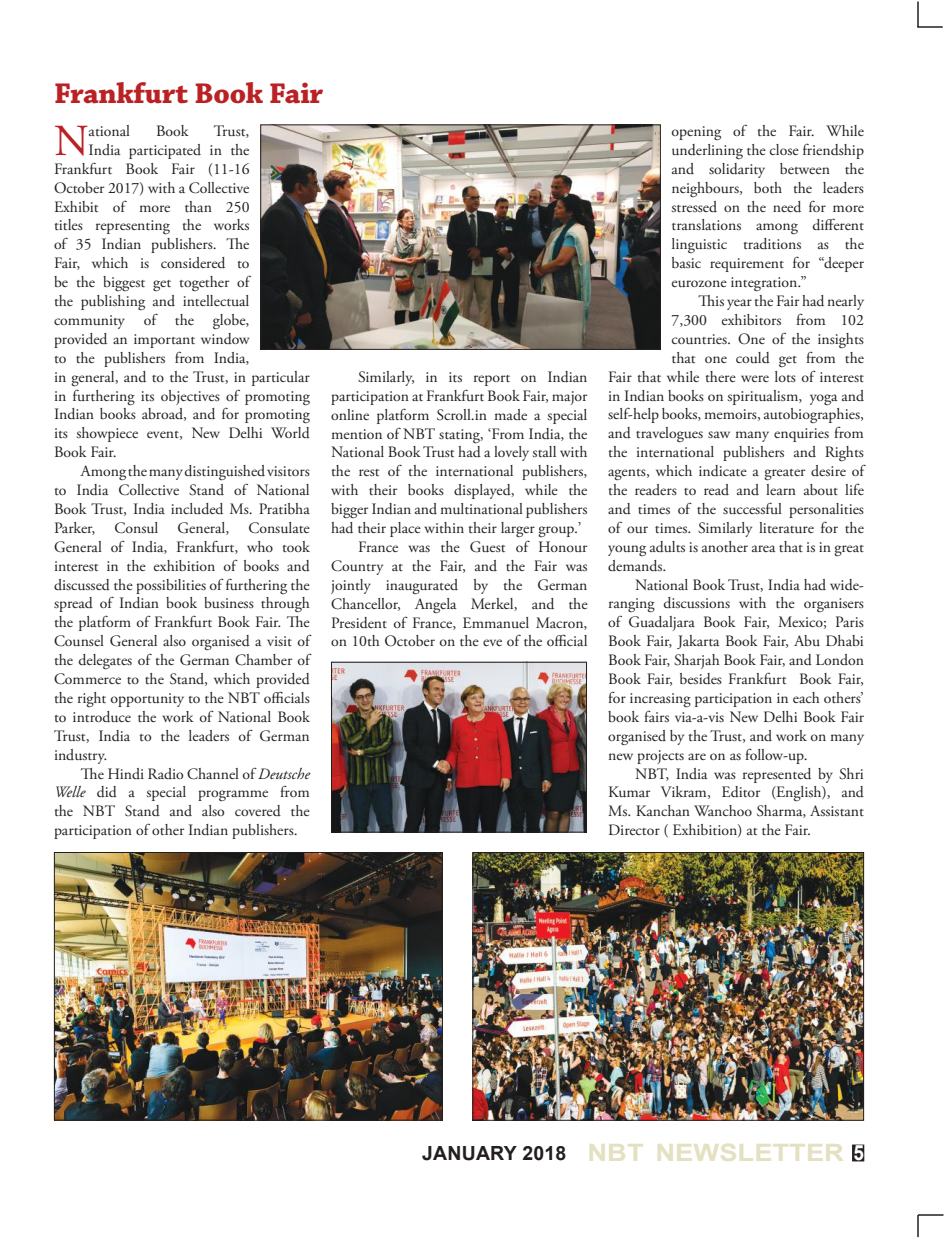
<style>
.page{position:relative;width:945px;height:1242px;background:#fff}
.page>*{position:absolute;margin:0;border:0;box-sizing:border-box;transform-origin:0 0}
.t1{font:44.25px "Adobe Garamond Pro";color:#ba2124}
.t2{font:700 30px "Chaparral Pro";letter-spacing:-.01em;color:#ba2124}
.t3{font:700 24px "Arial";color:#e4e0c2;scale:1.14 1}
.t4{font:15.75px/18.9px "Adobe Garamond Pro";color:#241f1f;text-align:justify}
.s1{font-style:italic}
.s2{font-size:19.5px;color:#241f1f}
.s3{font-size:21px;color:#fff}
</style>
<div class="page">
<div style="left:854px;top:1146px;width:9px;height:14px;background:#241f1f"></div>
<div style="left:852px;top:1145px;width:12px;height:16px;border:3px solid #241f1f"></div>
<hr style="left:917px;top:1215px;width:2px;height:22px;background:#241f1f">
<hr style="left:918px;top:1214px;width:26px;height:2px;background:#241f1f">
<hr style="left:917px;top:2px;width:2px;height:25px;background:#241f1f">
<hr style="left:917px;top:26px;width:26px;height:2px;background:#241f1f">
<img style="left:262px;top:126px;width:397px;height:222px">
<div style="left:260px;top:124px;width:401px;height:226px;border:1px solid #241f1f"></div>
<img style="left:56px;top:854px;width:385px;height:265px">
<div style="left:54px;top:852px;width:389px;height:269px;border:1px solid #241f1f"></div>
<img style="left:474px;top:854px;width:388px;height:265px">
<div style="left:472px;top:852px;width:392px;height:269px;border:1px solid #241f1f"></div>
<img style="left:333px;top:664px;width:252px;height:166px">
<div style="left:331px;top:662px;width:256px;height:170px;border:1px solid #241f1f"></div>
<h2 class="t2" style="left:54px;top:76px;width:271px">Frankfurt Book Fair</h2>
<h1 class="t1" style="left:54px;top:114px;width:36px">N</h1>
<p class="t4" style="left:89px;top:122px;width:43px">ational</p>
<p class="t4" style="left:156px;top:122px;width:34px">Book</p>
<p class="t4" style="left:214px;top:122px;width:37px">Trust,</p>
<p class="t4" style="left:89px;top:141px;width:162px">India participated in the</p>
<p class="t4" style="left:54px;top:160px;width:197px">Frankfurt Book Fair (11-16</p>
<p class="t4" style="left:54px;top:179px;width:197px">October 2017) with a Collective</p>
<p class="t4" style="left:54px;top:198px;width:197px">Exhibit of more than 250</p>
<p class="t4" style="left:54px;top:217px;width:197px">titles representing the works</p>
<p class="t4" style="left:54px;top:235px;width:197px">of 35 Indian publishers. The</p>
<p class="t4" style="left:54px;top:254px;width:197px">Fair, which is considered to</p>
<p class="t4" style="left:54px;top:273px;width:197px">be the biggest get together of</p>
<p class="t4" style="left:54px;top:292px;width:197px">the publishing and intellectual</p>
<p class="t4" style="left:54px;top:311px;width:197px">community of the globe,</p>
<p class="t4" style="left:54px;top:330px;width:197px">provided an important window</p>
<p class="t4" style="left:54px;top:349px;width:197px">to the publishers from India,</p>
<p class="t4" style="left:54px;top:368px;width:257px">in general, and to the Trust, in particular</p>
<p class="t4" style="left:54px;top:387px;width:257px">in furthering its objectives of promoting</p>
<p class="t4" style="left:54px;top:406px;width:257px">Indian books abroad, and for promoting</p>
<p class="t4" style="left:54px;top:424px;width:257px">its showpiece event, New Delhi World</p>
<p class="t4" style="left:54px;top:443px;width:64px">Book Fair.</p>
<p class="t4" style="left:81px;top:462px;width:230px">Among the many distinguished visitors</p>
<p class="t4" style="left:54px;top:481px;width:257px">to India Collective Stand of National</p>
<p class="t4" style="left:54px;top:500px;width:257px">Book Trust, India included Ms. Pratibha</p>
<p class="t4" style="left:54px;top:519px;width:257px">Parker, Consul General, Consulate</p>
<p class="t4" style="left:54px;top:538px;width:257px">General of India, Frankfurt, who took</p>
<p class="t4" style="left:54px;top:557px;width:257px">interest in the exhibition of books and</p>
<p class="t4" style="left:54px;top:576px;width:257px">discussed the possibilities of furthering the</p>
<p class="t4" style="left:54px;top:595px;width:257px">spread of Indian book business through</p>
<p class="t4" style="left:54px;top:613px;width:257px">the platform of Frankfurt Book Fair. The</p>
<p class="t4" style="left:54px;top:632px;width:257px">Counsel General also organised a visit of</p>
<p class="t4" style="left:54px;top:651px;width:257px">the delegates of the German Chamber of</p>
<p class="t4" style="left:54px;top:670px;width:257px">Commerce to the Stand, which provided</p>
<p class="t4" style="left:54px;top:689px;width:257px">the right opportunity to the NBT officials</p>
<p class="t4" style="left:54px;top:708px;width:257px">to introduce the work of National Book</p>
<p class="t4" style="left:54px;top:727px;width:257px">Trust, India to the leaders of German</p>
<p class="t4" style="left:54px;top:746px;width:55px">industry.</p>
<p class="t4" style="left:81px;top:765px;width:230px">The Hindi Radio Channel of <span class="s1">Deutsche</span></p>
<p class="t4" style="left:54px;top:784px;width:257px"><span class="s1">Welle</span> did a special programme from</p>
<p class="t4" style="left:54px;top:802px;width:257px">the NBT Stand and also covered the</p>
<p class="t4" style="left:54px;top:821px;width:245px">participation of other Indian publishers.</p>
<p class="t4" style="left:358px;top:368px;width:231px">Similarly, in its report on Indian</p>
<p class="t4" style="left:331px;top:387px;width:258px">participation at Frankfurt Book Fair, major</p>
<p class="t4" style="left:331px;top:406px;width:258px">online platform Scroll.in made a special</p>
<p class="t4" style="left:331px;top:425px;width:258px">mention of NBT stating, ‘From India, the</p>
<p class="t4" style="left:331px;top:444px;width:258px">National Book Trust had a lovely stall with</p>
<p class="t4" style="left:331px;top:462px;width:258px">the rest of the international publishers,</p>
<p class="t4" style="left:331px;top:481px;width:258px">with their books displayed, while the</p>
<p class="t4" style="left:331px;top:500px;width:258px">bigger Indian and multinational publishers</p>
<p class="t4" style="left:331px;top:519px;width:252px">had their place within their larger group.’</p>
<p class="t4" style="left:358px;top:538px;width:231px">France was the Guest of Honour</p>
<p class="t4" style="left:331px;top:557px;width:258px">Country at the Fair, and the Fair was</p>
<p class="t4" style="left:331px;top:576px;width:258px">jointly inaugurated by the German</p>
<p class="t4" style="left:331px;top:595px;width:258px">Chancellor, Angela Merkel, and the</p>
<p class="t4" style="left:331px;top:614px;width:258px">President of France, Emmanuel Macron,</p>
<p class="t4" style="left:331px;top:633px;width:258px">on 10th October on the eve of the official</p>
<p class="t4" style="left:672px;top:122px;width:194px">opening of the Fair. While underlining the close friendship and solidarity between the neighbours, both the leaders stressed on the need for more translations among different linguistic traditions as the basic requirement for “deeper eurozone integration.”</p>
<p class="t4" style="left:699px;top:292px;width:167px">This year the Fair had nearly</p>
<p class="t4" style="left:672px;top:311px;width:194px">7,300 exhibitors from 102</p>
<p class="t4" style="left:672px;top:330px;width:194px">countries. One of the insights</p>
<p class="t4" style="left:672px;top:349px;width:194px">that one could get from the</p>
<p class="t4" style="left:608px;top:368px;width:257px">Fair that while there were lots of interest</p>
<p class="t4" style="left:608px;top:387px;width:257px">in Indian books on spiritualism, yoga and</p>
<p class="t4" style="left:608px;top:406px;width:257px">self-help books, memoirs, autobiographies,</p>
<p class="t4" style="left:608px;top:424px;width:257px">and travelogues saw many enquiries from</p>
<p class="t4" style="left:608px;top:443px;width:257px">the international publishers and Rights</p>
<p class="t4" style="left:608px;top:462px;width:257px">agents, which indicate a greater desire of</p>
<p class="t4" style="left:608px;top:481px;width:257px">the readers to read and learn about life</p>
<p class="t4" style="left:608px;top:500px;width:257px">and times of the successful personalities</p>
<p class="t4" style="left:608px;top:519px;width:257px">of our times. Similarly literature for the</p>
<p class="t4" style="left:608px;top:538px;width:257px">young adults is another area that is in great</p>
<p class="t4" style="left:608px;top:557px;width:60px">demands.</p>
<p class="t4" style="left:635px;top:576px;width:230px">National Book Trust, India had wide-</p>
<p class="t4" style="left:608px;top:595px;width:257px">ranging discussions with the organisers</p>
<p class="t4" style="left:608px;top:613px;width:257px">of Guadaljara Book Fair, Mexico; Paris</p>
<p class="t4" style="left:608px;top:632px;width:257px">Book Fair, Jakarta Book Fair, Abu Dhabi</p>
<p class="t4" style="left:608px;top:651px;width:257px">Book Fair, Sharjah Book Fair, and London</p>
<p class="t4" style="left:608px;top:670px;width:257px">Book Fair, besides Frankfurt Book Fair,</p>
<p class="t4" style="left:608px;top:689px;width:257px">for increasing participation in each others’</p>
<p class="t4" style="left:608px;top:708px;width:257px">book fairs via-a-vis New Delhi Book Fair</p>
<p class="t4" style="left:608px;top:727px;width:257px">organised by the Trust, and work on many</p>
<p class="t4" style="left:608px;top:746px;width:201px">new projects are on as follow-up.</p>
<p class="t4" style="left:635px;top:765px;width:230px">NBT, India was represented by Shri</p>
<p class="t4" style="left:608px;top:784px;width:257px">Kumar Vikram, Editor (English), and</p>
<p class="t4" style="left:608px;top:802px;width:257px">Ms. Kanchan Wanchoo Sharma, Assistant</p>
<p class="t4" style="left:608px;top:821px;width:204px">Director ( Exhibition) at the Fair.</p>
<h3 class="t3" style="left:422px;top:1137px;width:389px"><span class="s2">JANUARY 2018</span> NBT NEWSLETTER <span class="s3">5</span></h3>
</div>
